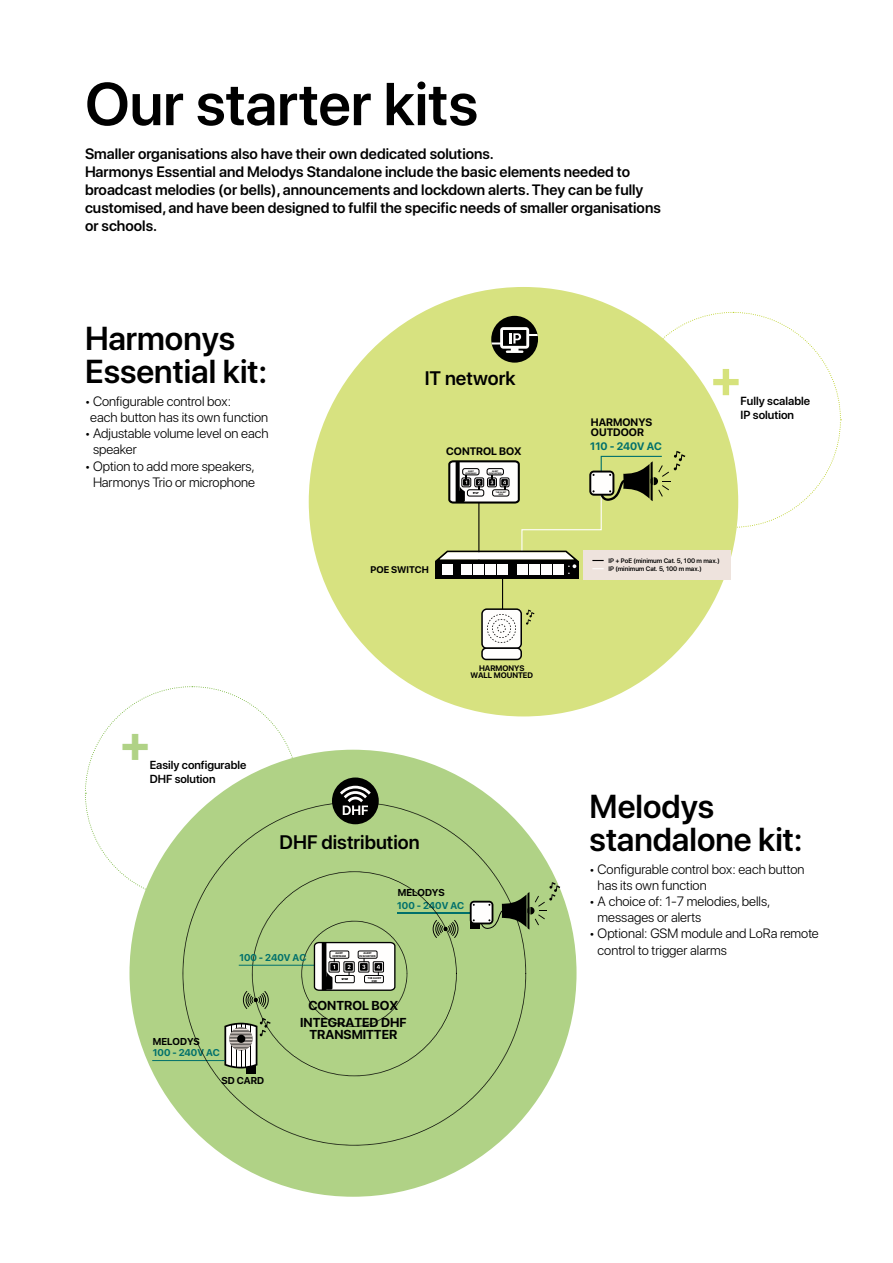
<style>
.page{position:relative;width:893px;height:1263px;background:#fff}
.page>*{position:absolute;margin:0;border:0;box-sizing:border-box;transform-origin:0 0}
.t1{font:600 60px "SF Pro Display";color:#000}
.t2{font:700 50.1px "SF Pro Display";color:#bbd025}
.t3{font:700 49.65px "SF Pro Display";color:#b0d286}
.t4{font:600 33px/33px "SF Pro Display";color:#000}
.t5{font:600 19.5px "SF Pro Display";color:#000}
.t6{font:600 15px/18px "SF Pro Display";color:#000}
.t7{font:300 13.5px/16.2px "SF Pro Display";color:#000}
.t8{font:700 12.9px/16.6px "SF Pro Display";color:#000;text-align:center}
.t9{font:600 11.7px/14.1px "SF Pro Display";color:#000}
.t10{font:600 11.55px/14px "SF Pro Display";color:#000}
.t11{font:700 10.8px/10.1px "SF Pro Display";color:#000}
.t12{font:700 10.8px "SF Pro Display";color:#00706b}
.t13{font:700 9.9px "SF Pro Display";color:#00706b}
.t14{font:700 9.9px "SF Pro Display";color:#000}
.t15{font:700 9.6px "SF Pro Display";color:#000}
.t16{font:700 7.95px/7.4px "SF Pro Display";color:#000;text-align:center}
.t17{font:600 6.45px/7.8px "SF Pro Display";color:#000}
.t18{font:700 2.85px/2.4px "Myriad Pro";color:#000;text-align:center}
.t19{font:700 2.85px/2.4px "Myriad Pro";color:#000;text-align:center;scale:.93 1}
.t20{font:700 2.25px/2px "Myriad Pro";color:#000;text-align:center}
.t21{font:700 2.25px/2px "Myriad Pro";color:#000;text-align:center;scale:.93 1}
</style>
<div class="page">
<svg style="left:85px;top:686px;width:214px;height:206px"></svg>
<div style="left:309px;top:287px;width:429px;height:429px;background:#d7e280;border-radius:50%"></div>
<div style="left:129px;top:750px;width:447px;height:447px;background:#b0d286;border-radius:50%"></div>
<svg style="left:433px;top:920px;width:25px;height:18px"></svg>
<svg style="left:243px;top:991px;width:26px;height:18px"></svg>
<hr style="left:397px;top:912px;width:74px;height:2px;background:#00706b">
<div style="left:246px;top:1063px;width:9px;height:11px;background:#000"></div>
<svg style="left:224px;top:1018px;width:47px;height:50px"></svg>
<hr style="left:152px;top:1060px;width:73px;height:1px;background:#00706b">
<svg style="left:470px;top:882px;width:90px;height:50px"></svg>
<hr style="left:239px;top:965px;width:75px;height:1px;background:#00706b">
<svg style="left:313px;top:941px;width:83px;height:50px;background:#b0b1ad"></svg>
<hr style="left:502px;top:577px;width:1px;height:33px;background:#000">
<div style="left:435px;top:561px;width:144px;height:18px;background:#000"></div>
<div style="left:443px;top:564px;width:10px;height:11px;background:#fffefd"></div>
<div style="left:462px;top:564px;width:10px;height:11px;background:#fffefd"></div>
<div style="left:474px;top:564px;width:10px;height:11px;background:#fffefd"></div>
<div style="left:485px;top:564px;width:11px;height:11px;background:#fffefd"></div>
<div style="left:497px;top:564px;width:11px;height:11px;background:#fffefd"></div>
<div style="left:517px;top:564px;width:11px;height:11px;background:#fffefd"></div>
<div style="left:529px;top:564px;width:11px;height:11px;background:#fffefd"></div>
<div style="left:541px;top:564px;width:11px;height:11px;background:#fffefd"></div>
<div style="left:553px;top:564px;width:10px;height:11px;background:#fffefd"></div>
<svg style="left:481px;top:608px;width:53px;height:52px"></svg>
<div style="left:583px;top:551px;width:148px;height:29px;background:#eee3dd"></div>
<div style="left:332px;top:777px;width:47px;height:47px;background:#000;border-radius:50%"></div>
<svg style="left:340px;top:786px;width:31px;height:29px"></svg>
<svg style="left:435px;top:312px;width:406px;height:262px"></svg>
<h1 class="t1" style="left:85px;top:69px;width:395px">Our starter kits</h1>
<p class="t6" style="left:85px;top:145px;width:577px">Smaller organisations also have their own dedicated solutions.<br>Harmonys Essential and Melodys Standalone include the basic elements needed to broadcast melodies (or bells), announcements and lockdown alerts. They can be fully customised, and have been designed to fulfil the specific needs of smaller organisations or schools.</p>
<h3 class="t4" style="left:85px;top:322px;width:184px">Harmonys<br>Essential kit:</h3>
<p class="t7" style="left:90px;top:393px;width:179px;text-indent:-5px">• Configurable control box:<br>each button has its own function</p>
<p class="t7" style="left:93px;top:425px;width:177px;text-indent:-8px">• Adjustable volume level on each speaker</p>
<p class="t7" style="left:85px;top:458px;width:171px;text-align:center">• Option to add more speakers,<br>Harmonys Trio or microphone</p>
<h3 class="t5" style="left:425px;top:367px;width:92px">IT network</h3>
<p class="t11" style="left:446px;top:446px;width:77px">CONTROL BOX</p>
<p class="t20" style="left:496px;top:491px;width:12px">THE ALERT<br>END</p>
<p class="t21" style="left:465px;top:470px;width:13px">ALERT<br>CONFINAGE</p>
<p class="t20" style="left:489px;top:470px;width:14px">ALERT<br>EVACUATION</p>
<p class="t11" style="left:591px;top:418px;width:63px">HARMONYS<br>OUTDOOR</p>
<p class="t12" style="left:590px;top:440px;width:73px">110 - 240V AC</p>
<h2 class="t2" style="left:710px;top:350px;width:34px">+</h2>
<p class="t9" style="left:741px;top:394px;width:71px">Fully scalable<br>IP solution</p>
<p class="t15" style="left:370px;top:564px;width:60px">POE SWITCH</p>
<h3 class="t3" style="left:119px;top:715px;width:34px">+</h3>
<p class="t10" style="left:150px;top:758px;width:98px">Easily configurable<br>DHF solution</p>
<p class="t16" style="left:470px;top:665px;width:64px">HARMONYS<br>WALL MOUNTED</p>
<h3 class="t5" style="left:280px;top:831px;width:141px">DHF distribution</h3>
<p class="t14" style="left:398px;top:887px;width:49px">MELODYS</p>
<p class="t13" style="left:397px;top:899px;width:68px">100 - 240V AC</p>
<p class="t14" style="left:153px;top:1036px;width:49px">MELODYS</p>
<p class="t13" style="left:153px;top:1047px;width:68px">100 - 240V AC</p>
<p class="t13" style="left:239px;top:952px;width:68px">100 - 240V AC</p>
<p class="t19" style="left:332px;top:952px;width:16px">ALERT<br>CONFINAGE</p>
<p class="t18" style="left:359px;top:952px;width:18px">ALERT<br>EVACUATION</p>
<p class="t18" style="left:368px;top:977px;width:15px">THE ALERT<br>END</p>
<p class="t8" style="left:300px;top:997px;width:108px">CONTROL BOX<br>INTEGRATED DHF</p>
<p class="t8" style="left:309px;top:1026px;width:89px">TRANSMITTER</p>
<p class="t14" style="left:222px;top:1075px;width:44px">SD CARD</p>
<p class="t17" style="left:609px;top:557px;width:113px">IP + PoE (minimum Cat. 5, 100 m max.)<br>IP (minimum Cat. 5, 100 m max.)</p>
<h3 class="t4" style="left:590px;top:790px;width:215px">Melodys standalone kit:</h3>
<p class="t7" style="left:598px;top:861px;width:208px;text-indent:-8px">• Configurable control box: each button has its own function</p>
<p class="t7" style="left:598px;top:893px;width:174px;text-indent:-8px">• A choice of: 1-7 melodies, bells, messages or alerts</p>
<p class="t7" style="left:598px;top:926px;width:223px;text-indent:-8px">• Optional: GSM module and LoRa remote control to trigger alarms</p>
</div>
